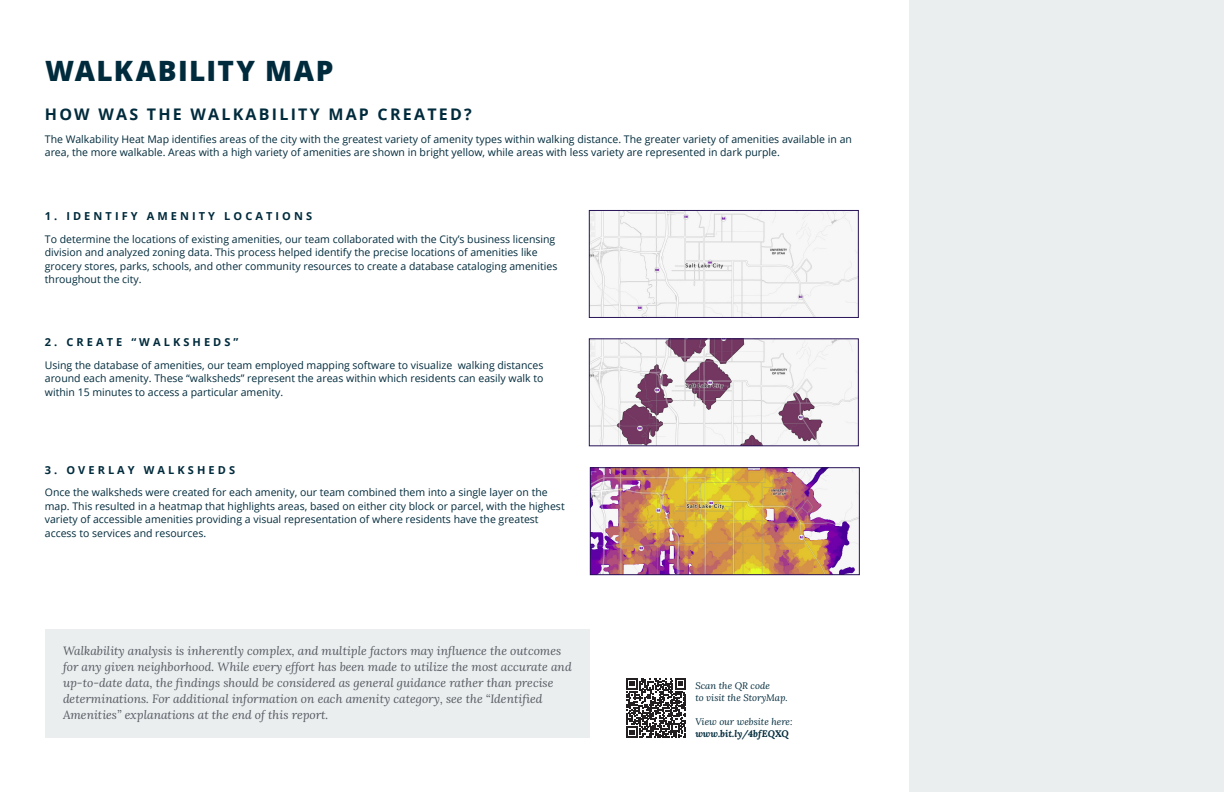
<style>
.page{position:relative;width:1224px;height:792px;background:#fff}
.page>*{position:absolute;margin:0;border:0;box-sizing:border-box;transform-origin:0 0}
.CH_-_Subheader{font:800 28px "Open Sans";letter-spacing:.055em;color:#002b3c}
.Body{font:700 16px "Open Sans";letter-spacing:.14em;color:#002b3c}
.Side_Note{font:italic 12px/16px "Lora";color:#555960}
.Body-2{font:700 11px "Open Sans";letter-spacing:.28em;color:#002b3c}
.Bullets_-_numbered{font:700 11px "Open Sans";letter-spacing:.28em;color:#002b3c}
.Body-3{font:10.5px/13.5px "Open Sans";color:#002b3c}
.QR_Code{font:italic 9.5px/12px "Lora";color:#002b3c}
.QR_Code_-_Website{font:italic 700 9.5px "Lora";color:#002b3c}
</style>
<div class="page">
<div style="left:45px;top:629px;width:545px;height:109px;background:#ebeeef"></div>
<img style="left:591px;top:212px;width:266px;height:104px">
<div style="left:589px;top:210px;width:270px;height:108px;border:1px solid #271258"></div>
<img style="left:591px;top:341px;width:266px;height:103px">
<div style="left:589px;top:339px;width:270px;height:107px;border:1px solid #271258"></div>
<img style="left:592px;top:469px;width:266px;height:104px">
<div style="left:590px;top:467px;width:270px;height:108px;border:1px solid #271258"></div>
<div style="left:909px;top:0;width:315px;height:792px;background:#ebeeef"></div>
<svg style="left:626px;top:678px;width:60px;height:60px"></svg>
<p class="CH_-_Subheader" style="left:45px;top:49px;width:290px">WALKABILITY MAP</p>
<p class="Body" style="left:45px;top:103px;width:428px">HOW WAS THE WALKABILITY MAP CREATED?</p>
<p class="Body-3" style="left:45px;top:132px;width:809px">The Walkability Heat Map identifies areas of the city with the greatest variety of amenity types within walking distance. The greater variety of amenities available in an area, the more walkable. Areas with a high variety of amenities are shown in bright yellow, while areas with less variety are represented in dark purple.</p>
<p class="Bullets_-_numbered" style="left:45px;top:208px;width:269px">1. IDENTIFY AMENITY LOCATIONS</p>
<p class="Body-3" style="left:45px;top:232px;width:514px">To determine the locations of existing amenities, our team collaborated with the City’s business licensing division and analyzed zoning data. This process helped identify the precise locations of amenities like grocery stores, parks, schools, and other community resources to create a database cataloging amenities throughout the city.</p>
<p class="Body-2" style="left:45px;top:335px;width:195px">2. CREATE “WALKSHEDS”</p>
<p class="Body-3" style="left:45px;top:358px;width:500px;text-align:justify">Using the database of amenities, our team employed mapping software to visualize walking distances around each amenity. These “walksheds” represent the areas within which residents can easily walk to within 15 minutes to access a particular amenity.</p>
<p class="Body-2" style="left:45px;top:462px;width:192px">3. OVERLAY WALKSHEDS</p>
<p class="Body-3" style="left:45px;top:485px;width:521px">Once the walksheds were created for each amenity, our team combined them into a single layer on the map. This resulted in a heatmap that highlights areas, based on either city block or parcel, with the highest variety of accessible amenities providing a visual representation of where residents have the greatest access to services and resources.</p>
<p class="Side_Note" style="left:63px;top:642px;width:510px">Walkability analysis is inherently complex, and multiple factors may influence the outcomes for any given neighborhood. While every effort has been made to utilize the most accurate and up-to-date data, the findings should be considered as general guidance rather than precise determinations. For additional information on each amenity category, see the “Identified Amenities” explanations at the end of this report.</p>
<p class="QR_Code" style="left:695px;top:680px;width:94px">Scan the QR code<br>to visit the StoryMap.</p>
<p class="QR_Code" style="left:695px;top:716px;width:99px">View our website here:</p>
<p class="QR_Code_-_Website" style="left:695px;top:728px;width:95px">www.bit.ly/4bfEQXQ</p>
</div>
